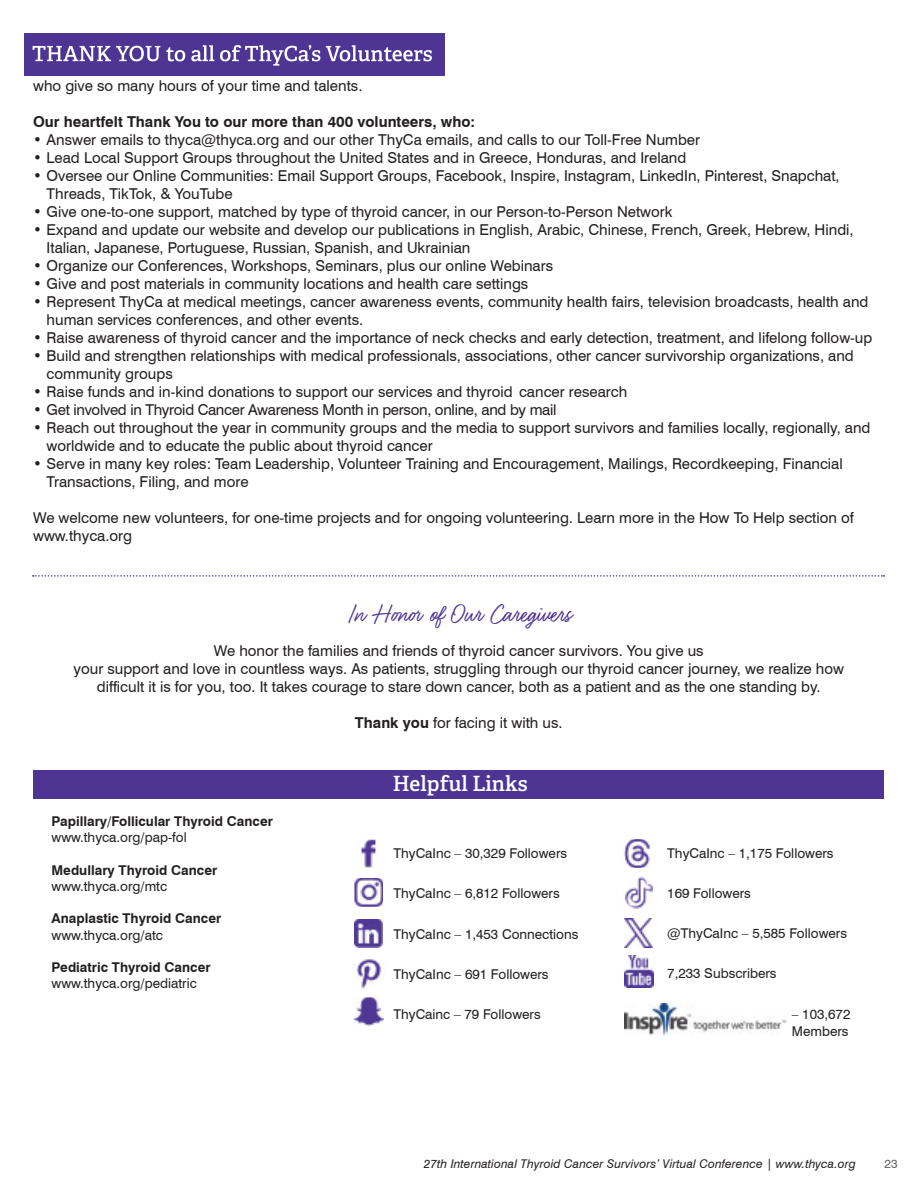
<style>
.page{position:relative;width:918px;height:1188px;background:#fff}
.page>*{position:absolute;margin:0;border:0;box-sizing:border-box;transform-origin:0 0}
.t1{font:27px "Felt That";color:#4e3594}
.t2{font:600 21px "Adelle";color:#fff}
.t3{font:15px/18px "Swiss 721 BT";color:#231f20}
.t4{font:15px "Swiss 721 BT";letter-spacing:-.02em;color:#231f20}
.t5{font:700 15px "Swiss 721 BT";color:#231f20}
.t6{font:13.5px/16.2px "Swiss 721 BT";color:#231f20}
.t7{font:700 13.5px "Swiss 721 BT";color:#231f20}
.t8{font:italic 12px "Swiss 721 BT";letter-spacing:.01em;color:#231f20}
.t9{font:12px "Swiss 721 BT";color:#636466}
.s1{font-weight:700}
</style>
<div class="page">
<div style="left:24px;top:34px;width:421px;height:42px;background:#4e3594"></div>
<svg style="left:33px;top:45px;width:399px;height:21px"></svg>
<svg style="left:33px;top:575px;width:851px;height:2px"></svg>
<div style="left:34px;top:770px;width:850px;height:29px;background:#4e3594"></div>
<img style="left:355px;top:878px;width:28px;height:29px">
<img style="left:361px;top:839px;width:15px;height:29px">
<img style="left:624px;top:955px;width:29px;height:33px">
<img style="left:354px;top:998px;width:29px;height:28px">
<img style="left:353px;top:960px;width:29px;height:28px">
<img style="left:355px;top:920px;width:28px;height:27px">
<img style="left:624px;top:1003px;width:162px;height:31px">
<img style="left:624px;top:876px;width:29px;height:43px">
<img style="left:623px;top:839px;width:28px;height:29px">
<img style="left:625px;top:919px;width:28px;height:28px">
<p class="t3" style="left:33px;top:77px;width:331px">who give so many hours of your time and talents.</p>
<p class="t5" style="left:33px;top:113px;width:444px">Our heartfelt Thank You to our more than 400 volunteers, who:</p>
<p class="t3" style="left:33px;top:131px;width:669px">• Answer emails to thyca@thyca.org and our other ThyCa emails, and calls to our Toll-Free Number</p>
<p class="t3" style="left:33px;top:149px;width:655px">• Lead Local Support Groups throughout the United States and in Greece, Honduras, and Ireland</p>
<p class="t3" style="left:47px;top:167px;width:795px;text-indent:-14px">• Oversee our Online Communities: Email Support Groups, Facebook, Inspire, Instagram, LinkedIn, Pinterest, Snapchat,<br>Threads, TikTok, &amp; YouTube</p>
<p class="t3" style="left:33px;top:203px;width:641px">• Give one-to-one support, matched by type of thyroid cancer, in our Person-to-Person Network</p>
<p class="t3" style="left:47px;top:221px;width:809px;text-indent:-14px">• Expand and update our website and develop our publications in English, Arabic, Chinese, French, Greek, Hebrew, Hindi,<br>Italian, Japanese, Portuguese, Russian, Spanish, and Ukrainian</p>
<p class="t3" style="left:33px;top:257px;width:522px">• Organize our Conferences, Workshops, Seminars, plus our online Webinars</p>
<p class="t3" style="left:33px;top:275px;width:497px">• Give and post materials in community locations and health care settings</p>
<p class="t3" style="left:47px;top:293px;width:823px;text-indent:-14px">• Represent ThyCa at medical meetings, cancer awareness events, community health fairs, television broadcasts, health and human services conferences, and other events.</p>
<p class="t3" style="left:33px;top:329px;width:841px">• Raise awareness of thyroid cancer and the importance of neck checks and early detection, treatment, and lifelong follow-up</p>
<p class="t3" style="left:47px;top:347px;width:809px;text-indent:-14px">• Build and strengthen relationships with medical professionals, associations, other cancer survivorship organizations, and community groups</p>
<p class="t3" style="left:33px;top:383px;width:596px">• Raise funds and in-kind donations to support our services and thyroid cancer research</p>
<p class="t4" style="left:33px;top:401px;width:525px">• Get involved in Thyroid Cancer Awareness Month in person, online, and by mail</p>
<p class="t3" style="left:47px;top:419px;width:825px;text-indent:-14px">• Reach out throughout the year in community groups and the media to support survivors and families locally, regionally, and worldwide and to educate the public about thyroid cancer</p>
<p class="t3" style="left:47px;top:455px;width:798px;text-indent:-14px">• Serve in many key roles: Team Leadership, Volunteer Training and Encouragement, Mailings, Recordkeeping, Financial<br>Transactions, Filing, and more</p>
<p class="t3" style="left:33px;top:509px;width:822px">We welcome new volunteers, for one-time projects and for ongoing volunteering. Learn more in the How To Help section of www.thyca.org</p>
<h1 class="t1" style="left:348px;top:598px;width:224px">In Honor of Our Caregivers</h1>
<p class="t3" style="left:73px;top:642px;width:772px;text-align:center">We honor the families and friends of thyroid cancer survivors. You give us<br>your support and love in countless ways. As patients, struggling through our thyroid cancer journey, we realize how difficult it is for you, too. It takes courage to stare down cancer, both as a patient and as the one standing by.</p>
<p class="t3" style="left:355px;top:714px;width:209px"><span class="s1">Thank you</span> for facing it with us.</p>
<p class="t7" style="left:52px;top:813px;width:223px">Papillary/Follicular Thyroid Cancer</p>
<p class="t6" style="left:52px;top:829px;width:137px">www.thyca.org/pap-fol</p>
<p class="t7" style="left:52px;top:862px;width:167px">Medullary Thyroid Cancer</p>
<p class="t6" style="left:52px;top:878px;width:117px">www.thyca.org/mtc</p>
<p class="t7" style="left:52px;top:910px;width:171px">Anaplastic Thyroid Cancer</p>
<p class="t6" style="left:52px;top:927px;width:113px">www.thyca.org/atc</p>
<p class="t7" style="left:52px;top:959px;width:161px">Pediatric Thyroid Cancer</p>
<p class="t6" style="left:52px;top:975px;width:147px">www.thyca.org/pediatric</p>
<h2 class="t2" style="left:393px;top:771px;width:136px">Helpful Links</h2>
<p class="t6" style="left:393px;top:845px;width:175px">ThyCaInc – 30,329 Followers</p>
<p class="t6" style="left:393px;top:885px;width:168px">ThyCaInc – 6,812 Followers</p>
<p class="t6" style="left:393px;top:926px;width:186px">ThyCaInc – 1,453 Connections</p>
<p class="t6" style="left:393px;top:966px;width:157px">ThyCaInc – 691 Followers</p>
<p class="t6" style="left:393px;top:1006px;width:149px">ThyCainc – 79 Followers</p>
<p class="t6" style="left:667px;top:845px;width:168px">ThyCaInc – 1,175 Followers</p>
<p class="t6" style="left:667px;top:885px;width:85px">169 Followers</p>
<p class="t6" style="left:667px;top:925px;width:181px">@ThyCaInc – 5,585 Followers</p>
<p class="t6" style="left:667px;top:965px;width:111px">7,233 Subscribers</p>
<p class="t6" style="left:792px;top:1006px;width:60px">– 103,672<br>Members</p>
<p class="t8" style="left:424px;top:1157px;width:434px">27th International Thyroid Cancer Survivors’ Virtual Conference | www.thyca.org</p>
<p class="t9" style="left:885px;top:1157px;width:15px">23</p>
</div>
